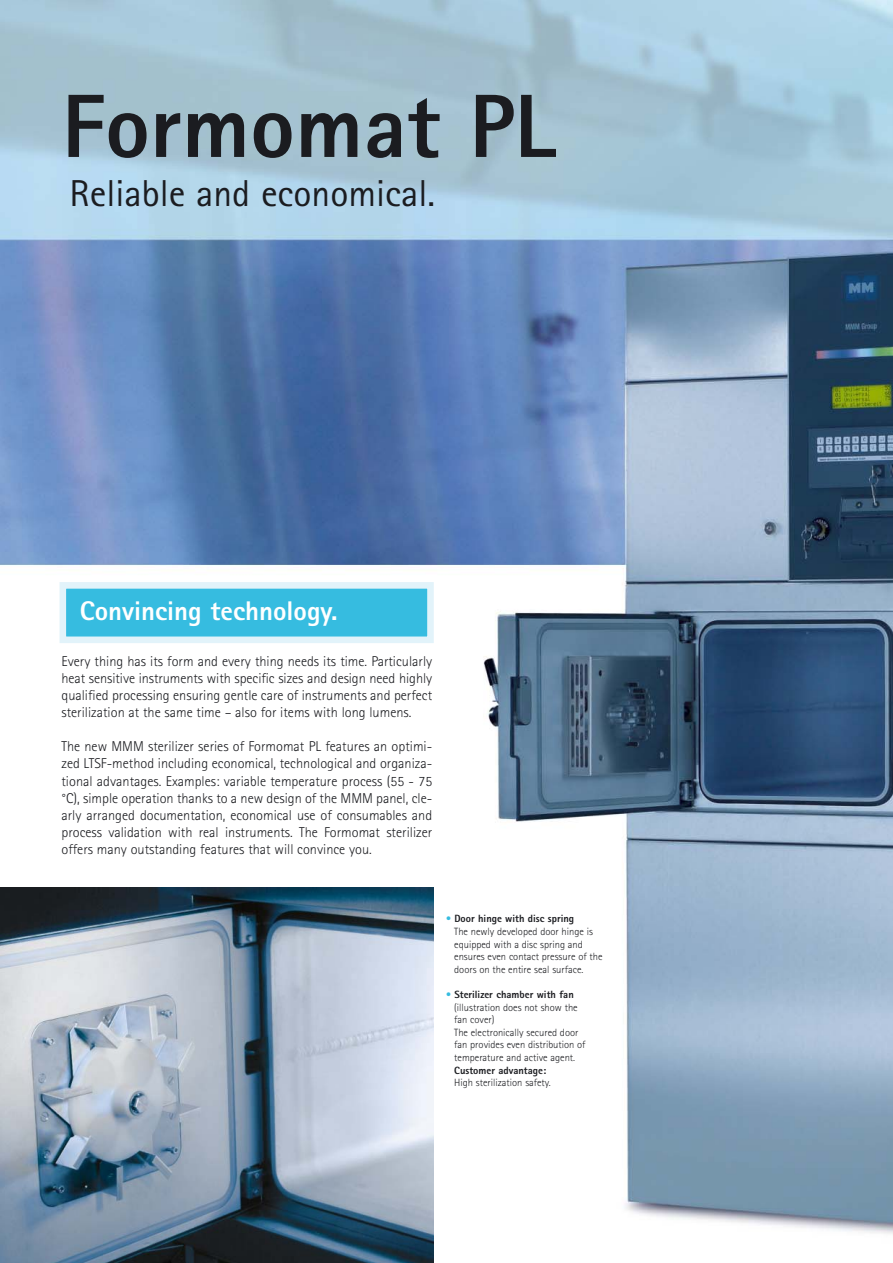
<style>
.page{position:relative;width:893px;height:1263px;background:#fff}
.page>*{position:absolute;margin:0;border:0;box-sizing:border-box;transform-origin:0 0}
.t1{font:800 90px "Rotis Sans Serif";color:#1b1c20}
.t2{font:37.5px "Rotis Sans Serif";color:#1b1c20}
.t3{font:800 27px "Rotis Sans Serif";color:#fff}
.t4{font:300 14.25px/17.1px "Rotis Sans Serif";color:#1b1c20;text-align:justify}
.t5{font:300 10.5px/12.6px "Rotis Sans Serif";color:#1b1c20}
.t6{font:800 10.5px "Rotis Sans Serif";color:#1b1c20}
.s1{font-weight:700;color:#36bce0}
.s2{font-weight:800}
</style>
<div class="page">
<img style="left:0;top:0;width:893px;height:1234px">
<div style="left:63px;top:585px;width:367px;height:55px;background:#36bce0"></div>
<div style="left:60px;top:582px;width:374px;height:61px;border:7px solid #e2f3fa"></div>
<img style="left:0;top:888px;width:434px;height:375px">
<h1 class="t1" style="left:62px;top:95px;width:496px">Formomat PL</h1>
<h2 class="t2" style="left:70px;top:180px;width:367px">Reliable and economical.</h2>
<h3 class="t3" style="left:80px;top:601px;width:259px">Convincing technology.</h3>
<p class="t4" style="left:61px;top:654px;width:372px">Every thing has its form and every thing needs its time. Particularly heat sensitive instruments with specific sizes and design need highly qualified processing ensuring gentle care of instruments and perfect sterilization at the same time – also for items with long lumens.</p>
<p class="t4" style="left:61px;top:739px;width:372px">The new MMM sterilizer series of Formomat PL features an optimi&shy;zed LTSF-method including economical, technological and organiza&shy;tional advantages. Examples: variable temperature process (55 - 75 °C), simple operation thanks to a new design of the MMM panel, cle&shy;arly arranged documentation, economical use of consumables and process validation with real instruments. The Formomat sterilizer offers many outstanding features that will convince you.</p>
<p class="t5" style="left:454px;top:914px;width:150px;text-indent:-8px"><span class="s1">•</span> <span class="s2">Door hinge with disc spring<br></span>The newly developed door hinge is equipped with a disc spring and ensures even contact pressure of the doors on the entire seal surface.</p>
<p class="t5" style="left:454px;top:989px;width:133px;text-indent:-8px"><span class="s1">•</span> <span class="s2">Sterilizer chamber with fan </span>(illustration does not show the fan cover)<br>The electronically secured door fan provides even distribution of temperature and active agent.</p>
<p class="t6" style="left:454px;top:1066px;width:93px">Customer advantage:</p>
<p class="t5" style="left:454px;top:1077px;width:98px">High sterilization safety.</p>
</div>
